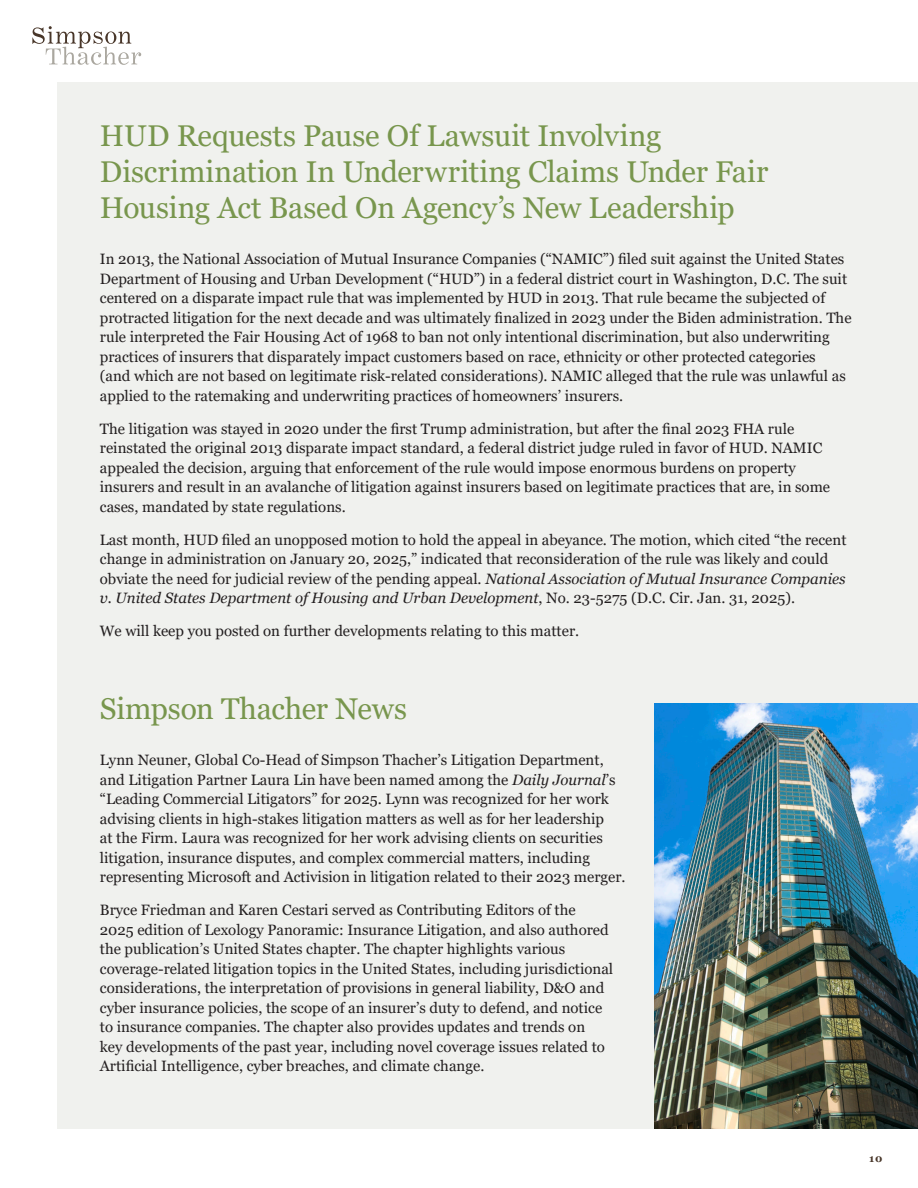
<style>
.page{position:relative;width:918px;height:1188px;background:#fff}
.page>*{position:absolute;margin:0;border:0;box-sizing:border-box;transform-origin:0 0}
.ILA_2023_Title{font:30px/36px "Georgia";letter-spacing:-.005em;color:#78964d}
.Standard_Text{font:15px/19.5px "Georgia";color:#231f20}
.t1{font:700 10.5px "Georgia";color:#483629}
.s1{font-style:italic}
</style>
<div class="page">
<svg style="left:32px;top:26px;width:109px;height:39px"></svg>
<div style="left:57px;top:82px;width:861px;height:1047px;background:#f0f1ee"></div>
<img style="left:655px;top:704px;width:263px;height:425px">
<p class="ILA_2023_Title" style="left:100px;top:118px;width:670px">HUD Requests Pause Of Lawsuit Involving<br>Discrimination In Underwriting Claims Under Fair<br>Housing Act Based On Agency’s New Leadership</p>
<p class="Standard_Text" style="left:100px;top:250px;width:753px">In 2013, the National Association of Mutual Insurance Companies (“NAMIC”) filed suit against the United States Department of Housing and Urban Development (“HUD”) in a federal district court in Washington, D.C. The suit centered on a disparate impact rule that was implemented by HUD in 2013. That rule became the subjected of protracted litigation for the next decade and was ultimately finalized in 2023 under the Biden administration. The rule interpreted the Fair Housing Act of 1968 to ban not only intentional discrimination, but also underwriting practices of insurers that disparately impact customers based on race, ethnicity or other protected categories<br>(and which are not based on legitimate risk-related considerations). NAMIC alleged that the rule was unlawful as applied to the ratemaking and underwriting practices of homeowners’ insurers.</p>
<p class="Standard_Text" style="left:100px;top:419px;width:732px">The litigation was stayed in 2020 under the first Trump administration, but after the final 2023 FHA rule reinstated the original 2013 disparate impact standard, a federal district judge ruled in favor of HUD. NAMIC appealed the decision, arguing that enforcement of the rule would impose enormous burdens on property insurers and result in an avalanche of litigation against insurers based on legitimate practices that are, in some cases, mandated by state regulations.</p>
<p class="Standard_Text" style="left:100px;top:530px;width:748px">Last month, HUD filed an unopposed motion to hold the appeal in abeyance. The motion, which cited “the recent change in administration on January 20, 2025,” indicated that reconsideration of the rule was likely and could obviate the need for judicial review of the pending appeal. <span class="s1">National Association of Mutual Insurance Companies v. United States Department of Housing and Urban Development</span>, No. 23-5275 (D.C. Cir. Jan. 31, 2025).</p>
<p class="Standard_Text" style="left:100px;top:622px;width:481px">We will keep you posted on further developments relating to this matter.</p>
<p class="ILA_2023_Title" style="left:100px;top:691px;width:309px">Simpson Thacher News</p>
<p class="Standard_Text" style="left:100px;top:751px;width:527px">Lynn Neuner, Global Co-Head of Simpson Thacher’s Litigation Department, and Litigation Partner Laura Lin have been named among the <span class="s1">Daily Journal</span>’s “Leading Commercial Litigators” for 2025. Lynn was recognized for her work advising clients in high-stakes litigation matters as well as for her leadership<br>at the Firm. Laura was recognized for her work advising clients on securities litigation, insurance disputes, and complex commercial matters, including representing Microsoft and Activision in litigation related to their 2023 merger.</p>
<p class="Standard_Text" style="left:100px;top:901px;width:515px">Bryce Friedman and Karen Cestari served as Contributing Editors of the 2025 edition of Lexology Panoramic: Insurance Litigation, and also authored the publication’s United States chapter. The chapter highlights various coverage-related litigation topics in the United States, including jurisdictional considerations, the interpretation of provisions in general liability, D&amp;O and cyber insurance policies, the scope of an insurer’s duty to defend, and notice to insurance companies. The chapter also provides updates and trends on<br>key developments of the past year, including novel coverage issues related to Artificial Intelligence, cyber breaches, and climate change.</p>
<p class="t1" style="left:869px;top:1152px;width:15px">10</p>
</div>
